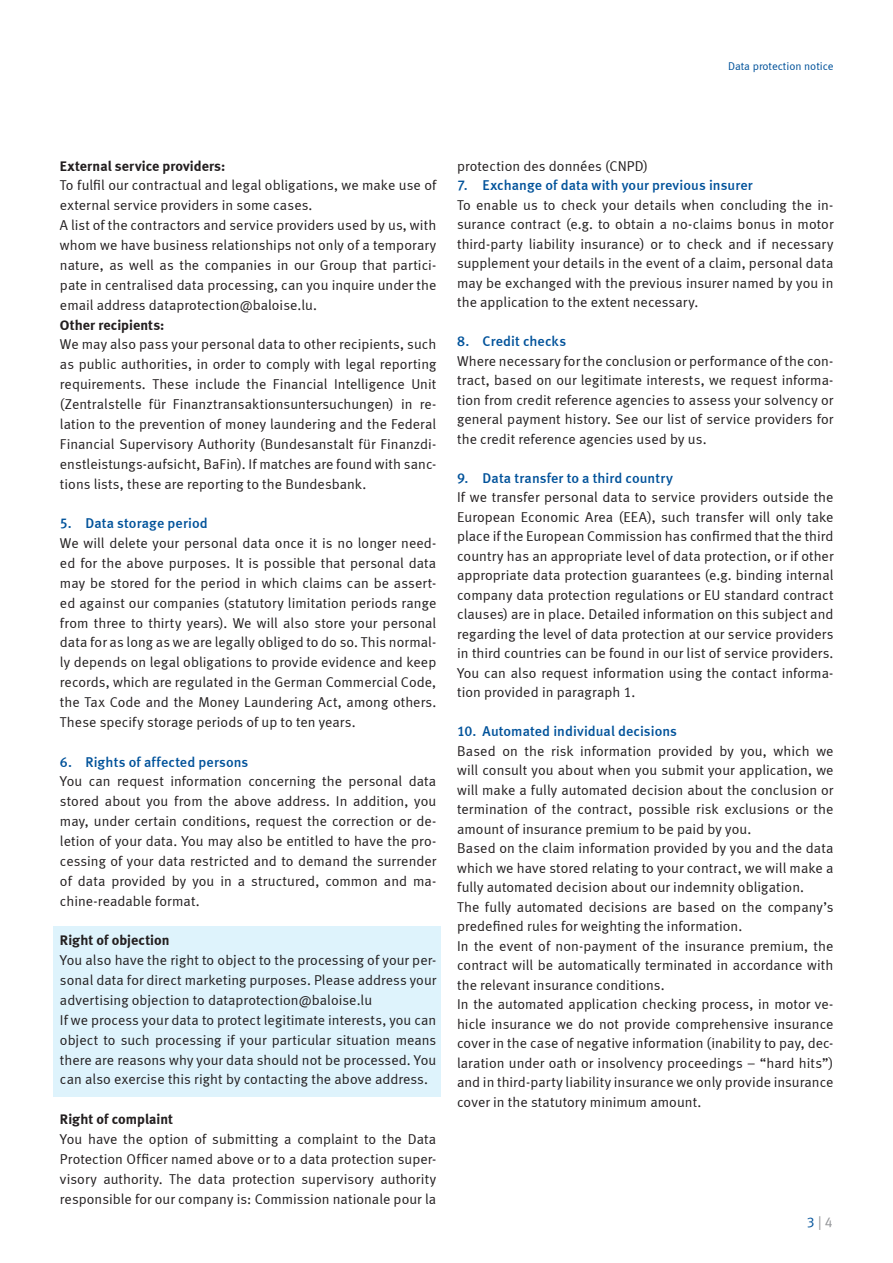
<style>
.page{position:relative;width:893px;height:1263px;background:#fff}
.page>*{position:absolute;margin:0;border:0;box-sizing:border-box;transform-origin:0 0}
.t1{font:14.25px/19.8px "Meta Normal LF";letter-spacing:.005em;color:#231f20;text-align:justify}
.t2{font:14.25px "Meta Medium LF";letter-spacing:.005em;color:#01529a}
.t3{font:14.25px "Meta Bold LF";letter-spacing:.005em;color:#231f20}
.t4{font:14.25px "Meta Normal LF";color:#939598}
.t5{font:11.25px "Meta Normal LF";color:#01529a}
.s1{color:#01529a}
</style>
<div class="page">
<div style="left:53px;top:926px;width:388px;height:170px;background:#def3fc"></div>
<p class="t5" style="left:728px;top:60px;width:107px">Data protection notice</p>
<p class="t3" style="left:60px;top:157px;width:167px">External service providers:</p>
<p class="t1" style="left:60px;top:175px;width:378px;text-align:left">To fulfil our contractual and legal obligations, we make use of external service providers in some cases.<br>A list of the contractors and service providers used by us, with whom we have business relationships not only of a temporary nature, as well as the companies in our Group that partici&shy;pate in centralised data processing, can you inquire under the email address dataprotection@baloise.lu.</p>
<p class="t3" style="left:60px;top:316px;width:106px">Other recipients:</p>
<p class="t1" style="left:60px;top:334px;width:378px">We may also pass your personal data to other recipients, such as public authorities, in order to comply with legal reporting requirements. These include the Financial Intelligence Unit (Zentralstelle für Finanztransaktionsuntersuchungen) in re&shy;lation to the prevention of money laundering and the Federal Financial Supervisory Authority (Bundesanstalt für Finanzdi&shy;enstleistungs-aufsicht, BaFin). If matches are found with sanc&shy;tions lists, these are reporting to the Bundesbank.</p>
<p class="t2" style="left:60px;top:515px;width:149px">5. Data storage period</p>
<p class="t1" style="left:60px;top:533px;width:378px">We will delete your personal data once it is no longer need&shy;ed for the above purposes. It is possible that personal data may be stored for the period in which claims can be assert&shy;ed against our companies (statutory limitation periods range from three to thirty years). We will also store your personal data for as long as we are legally obliged to do so. This normal&shy;ly depends on legal obligations to provide evidence and keep records, which are regulated in the German Commercial Code, the Tax Code and the Money Laundering Act, among others.<br>These specify storage periods of up to ten years.</p>
<p class="t2" style="left:60px;top:753px;width:190px">6. Rights of affected persons</p>
<p class="t1" style="left:60px;top:771px;width:378px">You can request information concerning the personal data stored about you from the above address. In addition, you may, under certain conditions, request the correction or de&shy;letion of your data. You may also be entitled to have the pro&shy;cessing of your data restricted and to demand the surrender of data provided by you in a structured, common and ma&shy;chine-readable format.</p>
<p class="t3" style="left:60px;top:932px;width:111px">Right of objection</p>
<p class="t1" style="left:60px;top:950px;width:378px;text-align:left">You also have the right to object to the processing of your per&shy;sonal data for direct marketing purposes. Please address your advertising objection to dataprotection@baloise.lu<br>If we process your data to protect legitimate interests, you can object to such processing if your particular situation means there are reasons why your data should not be processed. You can also exercise this right by contacting the above address.</p>
<p class="t3" style="left:60px;top:1111px;width:115px">Right of complaint</p>
<p class="t1" style="left:60px;top:1129px;width:378px">You have the option of submitting a complaint to the Data Protection Officer named above or to a data protection super&shy;visory authority. The data protection supervisory authority responsible for our company is: Commission nationale pour la</p>
<p class="t1" style="left:457px;top:156px;width:192px">protection des données (CNPD)</p>
<p class="t2" style="left:457px;top:177px;width:297px">7. Exchange of data with your previous insurer</p>
<p class="t1" style="left:457px;top:195px;width:378px">To enable us to check your details when concluding the in&shy;surance contract (e.g. to obtain a no-claims bonus in motor third-party liability insurance) or to check and if necessary supplement your details in the event of a claim, personal data may be exchanged with the previous insurer named by you in the application to the extent necessary.</p>
<p class="t2" style="left:457px;top:333px;width:111px">8. Credit checks</p>
<p class="t1" style="left:457px;top:351px;width:378px">Where necessary for the conclusion or performance of the con&shy;tract, based on our legitimate interests, we request informa&shy;tion from credit reference agencies to assess your solvency or general payment history. See our list of service providers for the credit reference agencies used by us.</p>
<p class="t2" style="left:457px;top:470px;width:217px">9. Data transfer to a third country</p>
<p class="t1" style="left:457px;top:487px;width:378px">If we transfer personal data to service providers outside the European Economic Area (EEA), such transfer will only take place if the European Commission has confirmed that the third country has an appropriate level of data protection, or if other appropriate data protection guarantees (e.g. binding internal company data protection regulations or EU standard contract clauses) are in place. Detailed information on this subject and regarding the level of data protection at our service providers in third countries can be found in our list of service providers.<br>You can also request information using the contact informa&shy;tion provided in paragraph 1.</p>
<p class="t2" style="left:457px;top:723px;width:221px">10. Automated individual decisions</p>
<p class="t1" style="left:457px;top:741px;width:378px;text-align:left">Based on the risk information provided by you, which we will consult you about when you submit your application, we will make a fully automated decision about the conclusion or termination of the contract, possible risk exclusions or the amount of insurance premium to be paid by you.<br>Based on the claim information provided by you and the data which we have stored relating to your contract, we will make a fully automated decision about our indemnity obligation.<br>The fully automated decisions are based on the company’s predefined rules for weighting the information.<br>In the event of non-payment of the insurance premium, the contract will be automatically terminated in accordance with the relevant insurance conditions.<br>In the automated application checking process, in motor ve&shy;hicle insurance we do not provide comprehensive insurance cover in the case of negative information (inability to pay, dec&shy;laration under oath or insolvency proceedings – “hard hits”) and in third-party liability insurance we only provide insurance cover in the statutory minimum amount.</p>
<p class="t4" style="left:807px;top:1214px;width:28px"><span class="s1">3</span> | 4</p>
</div>
